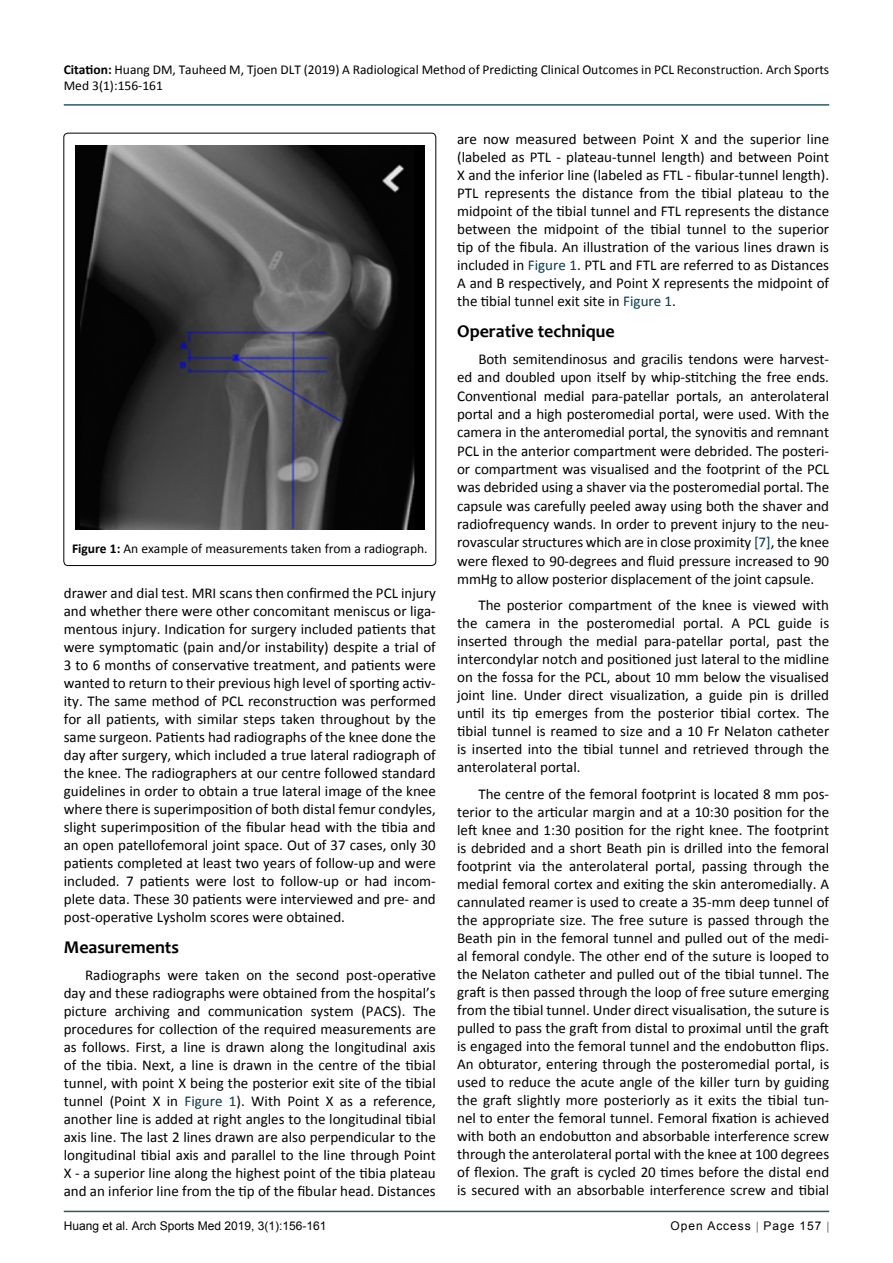
<style>
.page{position:relative;width:893px;height:1263px;background:#fff}
.page>*{position:absolute;margin:0;border:0;box-sizing:border-box;transform-origin:0 0}
.t1{font:700 18px "Candara";color:#000}
.t2{font:15px/18px "Calibri";color:#000;text-align:justify}
.t3{font:13.5px/16.2px "Calibri";color:#000}
.t4{font:12px "Arial";color:#000}
.t5{font:12px "Arial";letter-spacing:.08em;color:#000}
.s1{font-weight:700}
.s2{color:#073950}
</style>
<div class="page">
<hr style="left:64px;top:1211px;width:765px;height:1px;background:#073950">
<hr style="left:64px;top:104px;width:765px;height:2px;background:#073950">
<img style="left:75px;top:146px;width:349px;height:384px">
<p class="t3" style="left:64px;top:61px;width:767px"><span class="s1">Citation:</span> Huang DM, Tauheed M, Tjoen DLT (2019) A Radiological Method of Predicting Clinical Outcomes in PCL Reconstruction. Arch Sports<br>Med 3(1):156-161</p>
<p class="t3" style="left:72px;top:540px;width:357px"><span class="s1">Figure 1:</span> An example of measurements taken from a radiograph.</p>
<p class="t2" style="left:64px;top:584px;width:374px">drawer and dial test. MRI scans then confirmed the PCL injury and whether there were other concomitant meniscus or liga&shy;mentous injury. Indication for surgery included patients that were symptomatic (pain and/or instability) despite a trial of 3 to 6 months of conservative treatment, and patients were wanted to return to their previous high level of sporting activ&shy;ity. The same method of PCL reconstruction was performed for all patients, with similar steps taken throughout by the same surgeon. Patients had radiographs of the knee done the day after surgery, which included a true lateral radiograph of the knee. The radiographers at our centre followed standard guidelines in order to obtain a true lateral image of the knee where there is superimposition of both distal femur condyles, slight superimposition of the fibular head with the tibia and an open patellofemoral joint space. Out of 37 cases, only 30 patients completed at least two years of follow-up and were included. 7 patients were lost to follow-up or had incom&shy;plete data. These 30 patients were interviewed and pre- and post-operative Lysholm scores were obtained.</p>
<p class="t1" style="left:64px;top:936px;width:117px">Measurements</p>
<p class="t2" style="left:64px;top:966px;width:374px;text-indent:21px">Radiographs were taken on the second post-operative day and these radiographs were obtained from the hospital’s picture archiving and communication system (PACS). The procedures for collection of the required measurements are as follows. First, a line is drawn along the longitudinal axis of the tibia. Next, a line is drawn in the centre of the tibial tunnel, with point X being the posterior exit site of the tibial tunnel (Point X in <span class="s2">Figure 1</span>). With Point X as a reference, another line is added at right angles to the longitudinal tibial axis line. The last 2 lines drawn are also perpendicular to the longitudinal tibial axis and parallel to the line through Point X - a superior line along the highest point of the tibia plateau and an inferior line from the tip of the fibular head. Distances</p>
<p class="t2" style="left:457px;top:130px;width:374px">are now measured between Point X and the superior line (labeled as PTL - plateau-tunnel length) and between Point X and the inferior line (labeled as FTL - fibular-tunnel length).<br>PTL represents the distance from the tibial plateau to the midpoint of the tibial tunnel and FTL represents the distance between the midpoint of the tibial tunnel to the superior tip of the fibula. An illustration of the various lines drawn is included in <span class="s2">Figure 1</span>. PTL and FTL are referred to as Distances A and B respectively, and Point X represents the midpoint of the tibial tunnel exit site in <span class="s2">Figure 1</span>.</p>
<p class="t1" style="left:457px;top:320px;width:159px">Operative technique</p>
<p class="t2" style="left:457px;top:350px;width:374px;text-indent:21px">Both semitendinosus and gracilis tendons were harvest&shy;ed and doubled upon itself by whip-stitching the free ends.<br>Conventional medial para-patellar portals, an anterolateral portal and a high posteromedial portal, were used. With the camera in the anteromedial portal, the synovitis and remnant PCL in the anterior compartment were debrided. The posteri&shy;or compartment was visualised and the footprint of the PCL was debrided using a shaver via the posteromedial portal. The capsule was carefully peeled away using both the shaver and radiofrequency wands. In order to prevent injury to the neu&shy;rovascular structures which are in close proximity <span class="s2">[7]</span>, the knee were flexed to 90-degrees and fluid pressure increased to 90 mmHg to allow posterior displacement of the joint capsule.</p>
<p class="t2" style="left:457px;top:596px;width:374px;text-indent:21px">The posterior compartment of the knee is viewed with the camera in the posteromedial portal. A PCL guide is inserted through the medial para-patellar portal, past the intercondylar notch and positioned just lateral to the midline on the fossa for the PCL, about 10 mm below the visualised joint line. Under direct visualization, a guide pin is drilled until its tip emerges from the posterior tibial cortex. The tibial tunnel is reamed to size and a 10 Fr Nelaton catheter is inserted into the tibial tunnel and retrieved through the anterolateral portal.</p>
<p class="t2" style="left:457px;top:785px;width:374px;text-indent:21px">The centre of the femoral footprint is located 8 mm pos&shy;terior to the articular margin and at a 10:30 position for the left knee and 1:30 position for the right knee. The footprint is debrided and a short Beath pin is drilled into the femoral footprint via the anterolateral portal, passing through the medial femoral cortex and exiting the skin anteromedially. A cannulated reamer is used to create a 35-mm deep tunnel of the appropriate size. The free suture is passed through the Beath pin in the femoral tunnel and pulled out of the medi&shy;al femoral condyle. The other end of the suture is looped to the Nelaton catheter and pulled out of the tibial tunnel. The graft is then passed through the loop of free suture emerging from the tibial tunnel. Under direct visualisation, the suture is pulled to pass the graft from distal to proximal until the graft is engaged into the femoral tunnel and the endobutton flips.<br>An obturator, entering through the posteromedial portal, is used to reduce the acute angle of the killer turn by guiding the graft slightly more posteriorly as it exits the tibial tun&shy;nel to enter the femoral tunnel. Femoral fixation is achieved with both an endobutton and absorbable interference screw through the anterolateral portal with the knee at 100 degrees of flexion. The graft is cycled 20 times before the distal end is secured with an absorbable interference screw and tibial</p>
<p class="t4" style="left:64px;top:1218px;width:264px">Huang et al. Arch Sports Med 2019, 3(1):156-161</p>
<p class="t5" style="left:670px;top:1218px;width:152px">Open Access Page 157</p>
</div>
